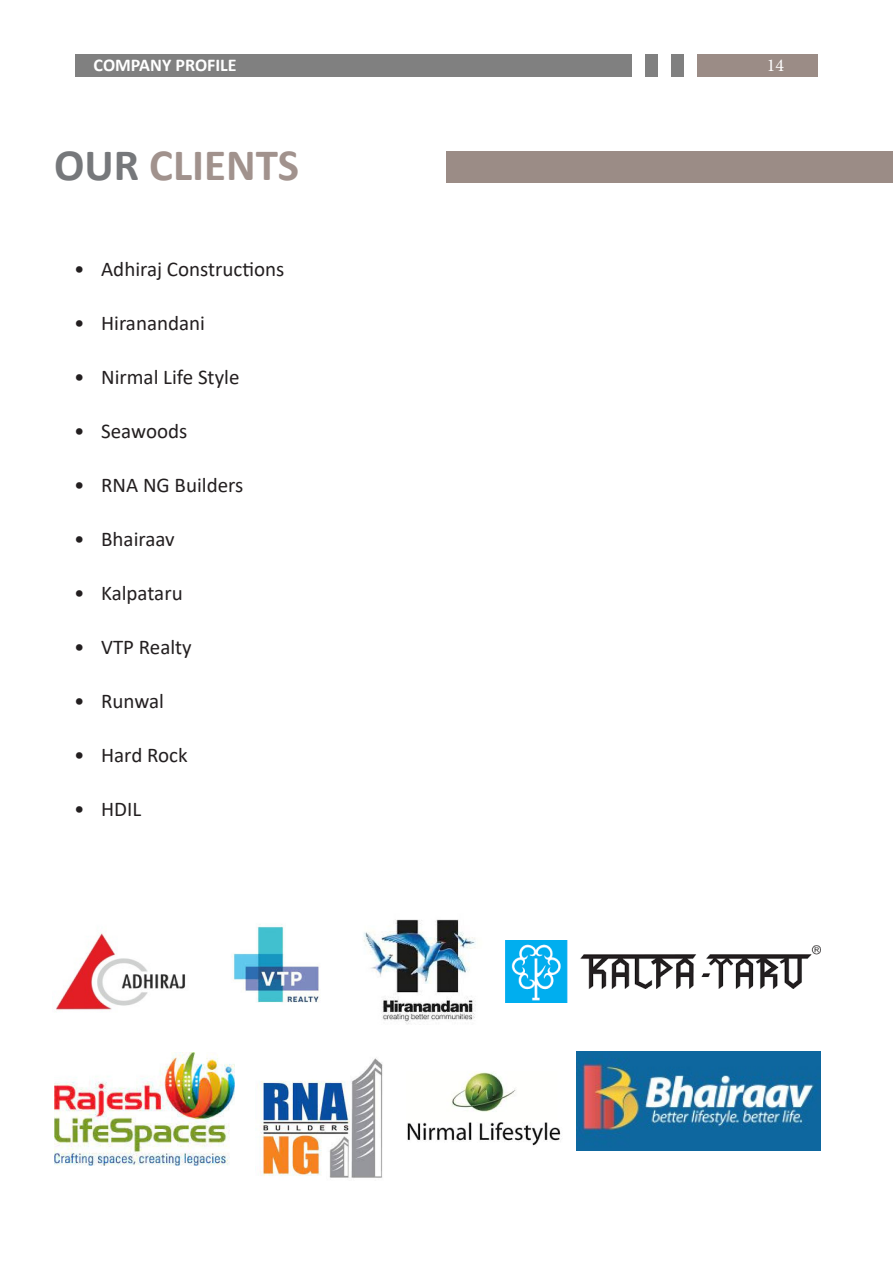
<style>
.page{position:relative;width:893px;height:1263px;background:#fff}
.page>*{position:absolute;margin:0;border:0;box-sizing:border-box;transform-origin:0 0}
.t1{font:700 45px "Calibri";color:#a1928d}
.t2{font:21px "Calibri";color:#231f20}
.t3{font:700 18px "Calibri";color:#fff}
.t4{font:18px "Minion Pro";color:#fff}
.s1{color:#76787b}
</style>
<div class="page">
<div style="left:75px;top:54px;width:557px;height:23px;background:#808080"></div>
<div style="left:645px;top:54px;width:13px;height:23px;background:#808080"></div>
<div style="left:671px;top:54px;width:13px;height:23px;background:#808080"></div>
<div style="left:697px;top:54px;width:121px;height:23px;background:#9b8c86"></div>
<div style="left:446px;top:151px;width:447px;height:32px;background:#9b8c86"></div>
<img style="left:56px;top:932px;width:130px;height:81px">
<img style="left:232px;top:924px;width:88px;height:79px">
<img style="left:363px;top:919px;width:113px;height:106px">
<img style="left:505px;top:941px;width:315px;height:61px">
<img style="left:258px;top:1058px;width:125px;height:120px">
<img style="left:577px;top:1051px;width:243px;height:99px">
<img style="left:54px;top:1053px;width:180px;height:112px">
<img style="left:407px;top:1072px;width:154px;height:74px">
<p class="t3" style="left:94px;top:53px;width:145px">COMPANY PROFILE</p>
<p class="t4" style="left:767px;top:54px;width:19px">14</p>
<h1 class="t1" style="left:54px;top:133px;width:247px"><span class="s1">OUR</span> CLIENTS</h1>
<p class="t2" style="left:74px;top:254px;width:212px">• Adhiraj Constructions</p>
<p class="t2" style="left:74px;top:308px;width:132px">• Hiranandani</p>
<p class="t2" style="left:74px;top:362px;width:167px">• Nirmal Life Style</p>
<p class="t2" style="left:74px;top:416px;width:115px">• Seawoods</p>
<p class="t2" style="left:74px;top:470px;width:171px">• RNA NG Builders</p>
<p class="t2" style="left:74px;top:524px;width:102px">• Bhairaav</p>
<p class="t2" style="left:74px;top:578px;width:110px">• Kalpataru</p>
<p class="t2" style="left:74px;top:632px;width:119px">• VTP Realty</p>
<p class="t2" style="left:74px;top:686px;width:91px">• Runwal</p>
<p class="t2" style="left:74px;top:740px;width:115px">• Hard Rock</p>
<p class="t2" style="left:74px;top:794px;width:69px">• HDIL</p>
</div>
